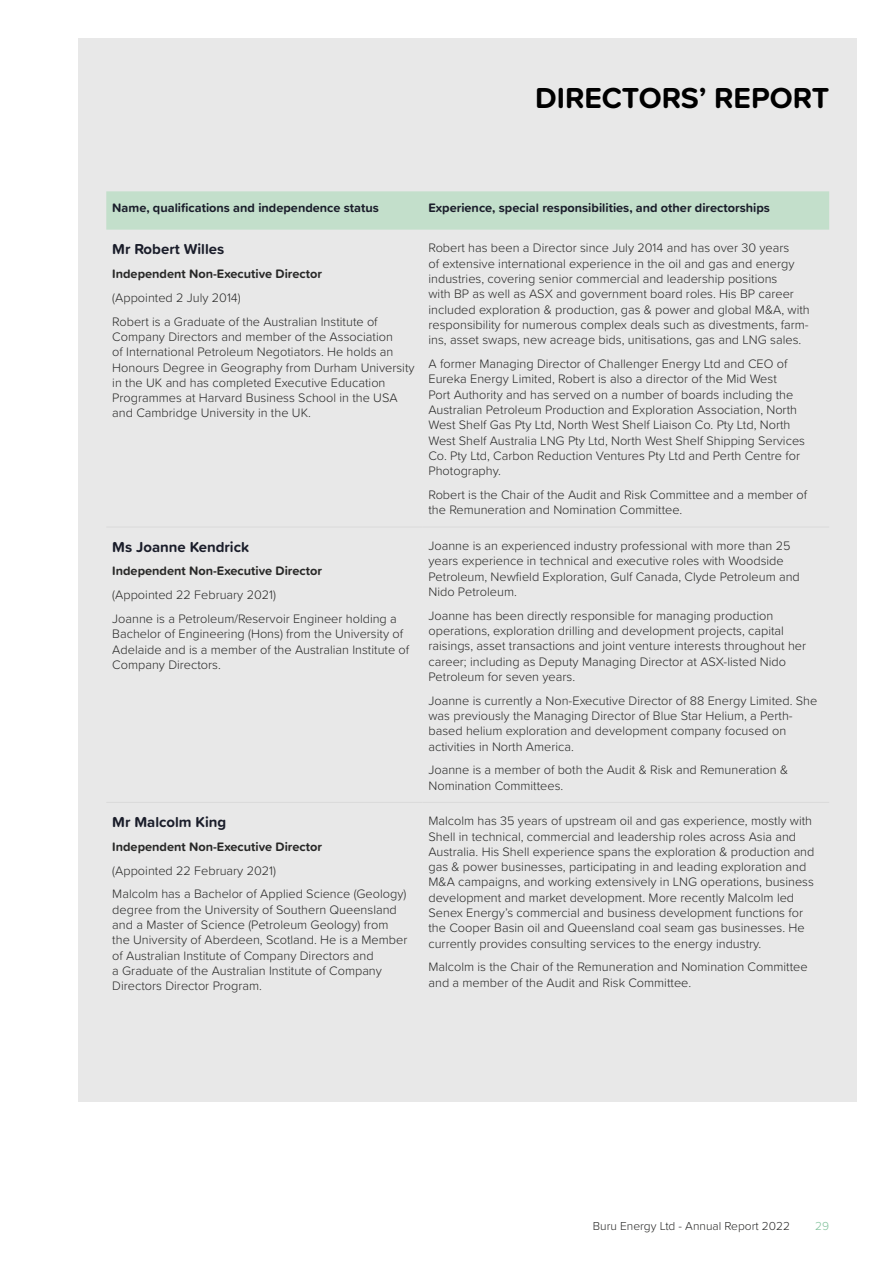
<style>
.page{position:relative;width:893px;height:1263px;background:#fff}
.page>*{position:absolute;margin:0;border:0;box-sizing:border-box;transform-origin:0 0}
.t1{font:700 30px "Proxima Soft";color:#000}
.t2{font:700 15px "Proxima Soft";color:#1a1d2a}
.t3{font:300 12.75px/15.3px "Proxima Soft";color:#282827}
.t4{font:700 12.75px "Proxima Soft";color:#1a1d2a}
.t5{font:700 12.75px "Proxima Soft";color:#282827}
.t6{font:300 12px "Proxima Soft";color:#282827}
.t7{font:300 12px "Proxima Soft";color:#7fc099}
</style>
<div class="page">
<div style="left:79px;top:38px;width:778px;height:1063px;background:#e3e3e3"></div>
<div style="left:106px;top:191px;width:723px;height:39px;background:#c3dfcb"></div>
<hr style="left:106px;top:527px;width:316px;height:1px;background:#dadada">
<hr style="left:422px;top:527px;width:407px;height:1px;background:#dadada">
<hr style="left:106px;top:802px;width:316px;height:1px;background:#dadada">
<hr style="left:422px;top:802px;width:407px;height:1px;background:#dadada">
<h1 class="t1" style="left:535px;top:75px;width:295px">DIRECTORS’ REPORT</h1>
<p class="t4" style="left:112px;top:198px;width:268px">Name, qualifications and independence status</p>
<p class="t4" style="left:428px;top:198px;width:343px">Experience, special responsibilities, and other directorships</p>
<p class="t2" style="left:112px;top:238px;width:113px">Mr Robert Willes</p>
<p class="t5" style="left:112px;top:264px;width:211px">Independent Non-Executive Director</p>
<p class="t3" style="left:112px;top:285px;width:267px;line-height:23.9px">(Appointed 2 July 2014)<br>Robert is a Graduate of the Australian Institute of</p>
<p class="t3" style="left:112px;top:328px;width:304px">Company Directors and member of the Association<br>of International Petroleum Negotiators. He holds an Honours Degree in Geography from Durham University in the UK and has completed Executive Education Programmes at Harvard Business School in the USA and Cambridge University in the UK.</p>
<p class="t3" style="left:428px;top:240px;width:383px">Robert has been a Director since July 2014 and has over 30 years<br>of extensive international experience in the oil and gas and energy industries, covering senior commercial and leadership positions<br>with BP as well as ASX and government board roles. His BP career included exploration &amp; production, gas &amp; power and global M&amp;A, with responsibility for numerous complex deals such as divestments, farm&shy;ins, asset swaps, new acreage bids, unitisations, gas and LNG sales.</p>
<p class="t3" style="left:428px;top:355px;width:378px">A former Managing Director of Challenger Energy Ltd and CEO of Eureka Energy Limited, Robert is also a director of the Mid West<br>Port Authority and has served on a number of boards including the Australian Petroleum Production and Exploration Association, North West Shelf Gas Pty Ltd, North West Shelf Liaison Co. Pty Ltd, North West Shelf Australia LNG Pty Ltd, North West Shelf Shipping Services Co. Pty Ltd, Carbon Reduction Ventures Pty Ltd and Perth Centre for Photography.</p>
<p class="t3" style="left:428px;top:486px;width:380px">Robert is the Chair of the Audit and Risk Committee and a member of the Remuneration and Nomination Committee.</p>
<p class="t2" style="left:112px;top:535px;width:138px">Ms Joanne Kendrick</p>
<p class="t5" style="left:112px;top:562px;width:211px">Independent Non-Executive Director</p>
<p class="t3" style="left:112px;top:582px;width:286px;line-height:23.9px">(Appointed 22 February 2021)<br>Joanne is a Petroleum/Reservoir Engineer holding a</p>
<p class="t3" style="left:112px;top:626px;width:298px">Bachelor of Engineering (Hons) from the University of<br>Adelaide and is a member of the Australian Institute of<br>Company Directors.</p>
<p class="t2" style="left:112px;top:811px;width:116px">Mr Malcolm King</p>
<p class="t5" style="left:112px;top:837px;width:211px">Independent Non-Executive Director</p>
<p class="t3" style="left:112px;top:858px;width:296px;line-height:23.9px">(Appointed 22 February 2021)<br>Malcolm has a Bachelor of Applied Science (Geology)</p>
<p class="t3" style="left:112px;top:901px;width:297px">degree from the University of Southern Queensland and a Master of Science (Petroleum Geology) from the University of Aberdeen, Scotland. He is a Member of Australian Institute of Company Directors and<br>a Graduate of the Australian Institute of Company Directors Director Program.</p>
<p class="t3" style="left:428px;top:537px;width:373px">Joanne is an experienced industry professional with more than 25 years experience in technical and executive roles with Woodside Petroleum, Newfield Exploration, Gulf Canada, Clyde Petroleum and Nido Petroleum.</p>
<p class="t3" style="left:428px;top:607px;width:379px">Joanne has been directly responsible for managing production operations, exploration drilling and development projects, capital raisings, asset transactions and joint venture interests throughout her career; including as Deputy Managing Director at ASX-listed Nido Petroleum for seven years.</p>
<p class="t3" style="left:428px;top:692px;width:390px">Joanne is currently a Non-Executive Director of 88 Energy Limited. She was previously the Managing Director of Blue Star Helium, a Perth&shy;based helium exploration and development company focused on activities in North America.</p>
<p class="t3" style="left:428px;top:762px;width:361px">Joanne is a member of both the Audit &amp; Risk and Remuneration &amp;<br>Nomination Committees.</p>
<p class="t3" style="left:428px;top:813px;width:387px">Malcolm has 35 years of upstream oil and gas experience, mostly with Shell in technical, commercial and leadership roles across Asia and Australia. His Shell experience spans the exploration &amp; production and gas &amp; power businesses, participating in and leading exploration and M&amp;A campaigns, and working extensively in LNG operations, business development and market development. More recently Malcolm led Senex Energy’s commercial and business development functions for the Cooper Basin oil and Queensland coal seam gas businesses. He currently provides consulting services to the energy industry.</p>
<p class="t3" style="left:428px;top:959px;width:381px">Malcolm is the Chair of the Remuneration and Nomination Committee and a member of the Audit and Risk Committee.</p>
<p class="t6" style="left:593px;top:1217px;width:199px">Buru Energy Ltd - Annual Report 2022</p>
<p class="t7" style="left:815px;top:1217px;width:15px">29</p>
</div>
